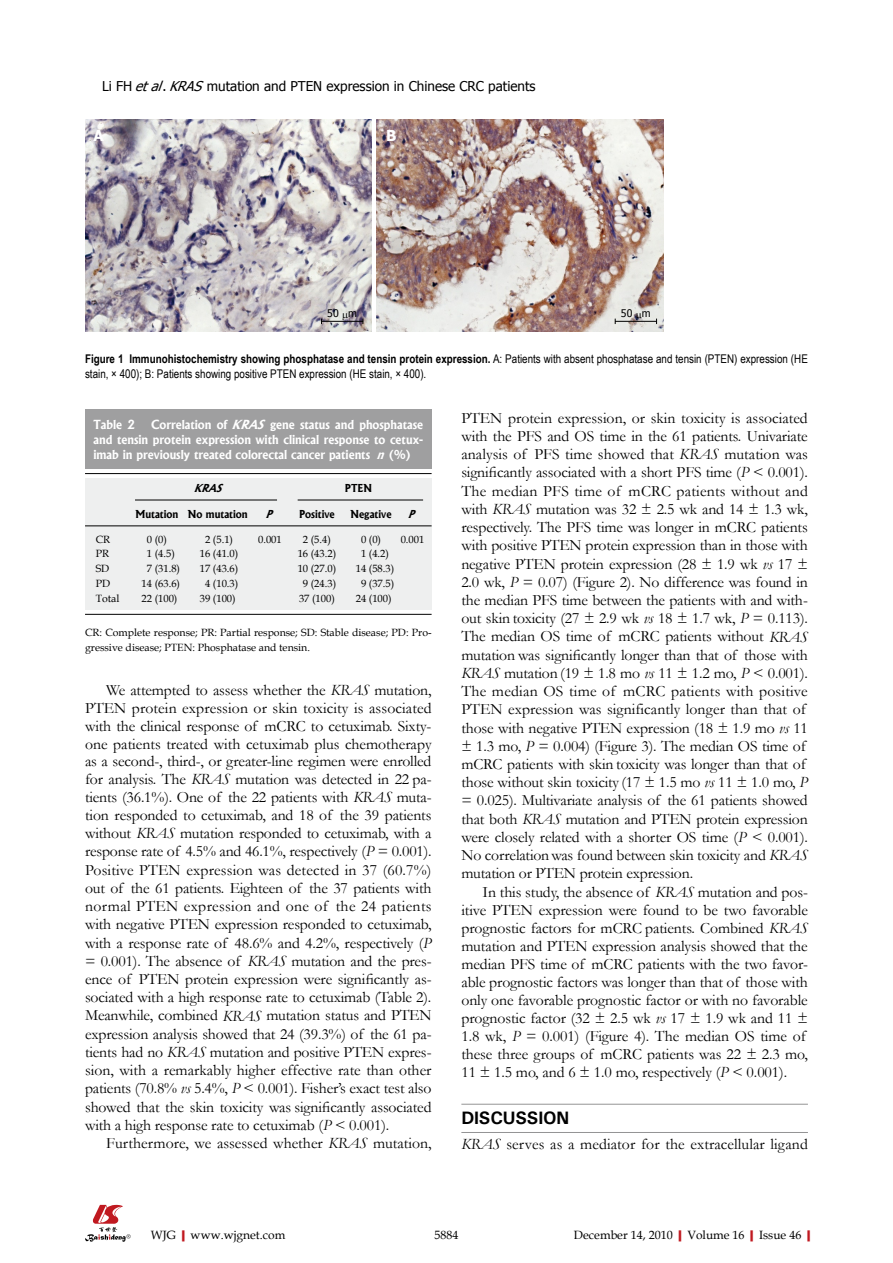
<style>
.page{position:relative;width:893px;height:1263px;background:#fff}
.page>*{position:absolute;margin:0;border:0;box-sizing:border-box;transform-origin:0 0}
.t1{font:700 18px "Univers";letter-spacing:-.01em;color:#000}
.t2{font:15.75px/18.3px "Garamond";letter-spacing:-.01em;color:#000}
.t3{font:700 15px "Tahoma";color:#fff}
.t4{font:13.5px "Tahoma";color:#000}
.t5{font:12px/15px "Arial Narrow";color:#000}
.t6{font:700 12px/15px "Albertus";color:#fff;text-align:justify}
.t7{font:12px "Book Antiqua";color:#000}
.t8{font:10.5px/15px "Book Antiqua";color:#000}
.t9{font:700 10.5px "Albertus";color:#000}
.t10{font:10.5px "Tahoma";color:#000}
.t11{font:italic 700 10.5px "Albertus";color:#000}
.s1{font-style:italic}
.s2{font-weight:700}
.s3{font-weight:700;color:#c01920}
</style>
<div class="page">
<svg style="left:85px;top:1205px;width:46px;height:37px"></svg>
<img style="left:85px;top:119px;width:287px;height:212px">
<hr style="left:321px;top:321px;width:42px;height:1px;background:#000">
<img style="left:377px;top:119px;width:286px;height:212px">
<hr style="left:615px;top:321px;width:42px;height:1px;background:#000">
<div style="left:85px;top:410px;width:347px;height:59px;background:#9f9fa0"></div>
<div style="left:85px;top:478px;width:347px;height:132px;background:#eeefef"></div>
<hr style="left:85px;top:473px;width:347px;height:1px;background:#000">
<hr style="left:85px;top:526px;width:347px;height:1px;background:#000">
<hr style="left:135px;top:500px;width:142px;height:1px;background:#000">
<hr style="left:298px;top:500px;width:125px;height:1px;background:#000">
<hr style="left:85px;top:614px;width:347px;height:1px;background:#000">
<hr style="left:461px;top:1104px;width:347px;height:1px;background:#949495">
<hr style="left:461px;top:1132px;width:347px;height:1px;background:#949495">
<svg style="left:343px;top:313px;width:5px;height:7px"></svg>
<svg style="left:636px;top:313px;width:6px;height:7px"></svg>
<p class="t4" style="left:102px;top:77px;width:435px">Li FH <span class="s1">etal</span>. <span class="s1">KRAS</span> mutation and PTEN expression in Chinese CRC patients</p>
<p class="t3" style="left:94px;top:125px;width:12px">A</p>
<p class="t3" style="left:386px;top:125px;width:12px">B</p>
<p class="t10" style="left:327px;top:306px;width:31px">50 m</p>
<p class="t10" style="left:621px;top:306px;width:31px">50 m</p>
<p class="t5" style="left:85px;top:351px;width:724px"><span class="s2">Figure 1 Immunohistochemistry showing phosphatase and tensin protein expression.</span> A: Patients with absent phosphatase and tensin (PTEN) expression (HE stain, × 400); B: Patients showing positive PTEN expression (HE stain, × 400).</p>
<p class="t6" style="left:94px;top:417px;width:43px">Table 2</p>
<p class="t6" style="left:94px;top:417px;width:331px;text-indent:57px">Correlation of <span class="s1">KRAS</span> gene status and phosphatase and tensin protein expression with clinical response to cetux&shy;imab in previously treated colorectal cancer patients <span class="s1">n</span> (%)</p>
<p class="t11" style="left:194px;top:482px;width:34px">KRAS</p>
<p class="t9" style="left:345px;top:482px;width:29px">PTEN</p>
<p class="t9" style="left:136px;top:507px;width:114px">Mutation No mutation</p>
<p class="t11" style="left:265px;top:507px;width:12px">P</p>
<p class="t9" style="left:299px;top:507px;width:37px">Positive</p>
<p class="t9" style="left:351px;top:507px;width:43px">Negative</p>
<p class="t11" style="left:408px;top:507px;width:12px">P</p>
<p class="t8" style="left:96px;top:531px;width:16px">CR</p>
<p class="t8" style="left:147px;top:531px;width:22px">0 (0)</p>
<p class="t8" style="left:205px;top:531px;width:29px">2 (5.1)</p>
<p class="t8" style="left:258px;top:531px;width:25px">0.001</p>
<p class="t8" style="left:303px;top:531px;width:29px">2 (5.4)</p>
<p class="t8" style="left:361px;top:531px;width:22px">0 (0)</p>
<p class="t8" style="left:401px;top:531px;width:25px">0.001</p>
<p class="t8" style="left:96px;top:546px;width:15px">PR</p>
<p class="t8" style="left:147px;top:546px;width:29px">1 (4.5)</p>
<p class="t8" style="left:200px;top:546px;width:40px">16 (41.0)</p>
<p class="t8" style="left:298px;top:546px;width:40px">16 (43.2)</p>
<p class="t8" style="left:361px;top:546px;width:29px">1 (4.2)</p>
<p class="t8" style="left:96px;top:561px;width:15px">SD</p>
<p class="t8" style="left:147px;top:561px;width:35px">7 (31.8)</p>
<p class="t8" style="left:200px;top:561px;width:40px">17 (43.6)</p>
<p class="t8" style="left:298px;top:561px;width:40px">10 (27.0)</p>
<p class="t8" style="left:356px;top:561px;width:40px">14 (58.3)</p>
<p class="t8" style="left:96px;top:576px;width:16px">PD</p>
<p class="t8" style="left:142px;top:576px;width:40px">14 (63.6)</p>
<p class="t8" style="left:205px;top:576px;width:35px">4 (10.3)</p>
<p class="t8" style="left:303px;top:576px;width:35px">9 (24.3)</p>
<p class="t8" style="left:361px;top:576px;width:35px">9 (37.5)</p>
<p class="t8" style="left:96px;top:590px;width:25px">Total</p>
<p class="t8" style="left:142px;top:590px;width:37px">22 (100)</p>
<p class="t8" style="left:200px;top:590px;width:37px">39 (100)</p>
<p class="t8" style="left:299px;top:590px;width:37px">37 (100)</p>
<p class="t8" style="left:356px;top:590px;width:37px">24 (100)</p>
<p class="t8" style="left:85px;top:624px;width:348px">CR: Complete response; PR: Partial response; SD: Stable disease; PD: Pro&shy;gressive disease; PTEN: Phosphatase and tensin.</p>
<p class="t2" style="left:85px;top:680px;width:348px;text-align:justify;text-indent:21px">We attempted to assess whether the <span class="s1">KRAS</span> mutation, PTEN protein expression or skin toxicity is associated with the clinical response of mCRC to cetuximab. Sixty&shy;one patients treated with cetuximab plus chemotherapy as a second-, third-, or greater-line regimen were enrolled for analysis. The <span class="s1">KRAS</span> mutation was detected in 22 pa&shy;tients (36.1%). One of the 22 patients with <span class="s1">KRAS</span> muta&shy;tion responded to cetuximab, and 18 of the 39 patients without <span class="s1">KRAS</span> mutation responded to cetuximab, with a response rate of 4.5% and 46.1%, respectively (<span class="s1">P</span> = 0.001).<br>Positive PTEN expression was detected in 37 (60.7%) out of the 61 patients. Eighteen of the 37 patients with normal PTEN expression and one of the 24 patients with negative PTEN expression responded to cetuximab, with a response rate of 48.6% and 4.2%, respectively (<span class="s1">P </span>= 0.001). The absence of <span class="s1">KRAS</span> mutation and the pres&shy;ence of PTEN protein expression were significantly as&shy;sociated with a high response rate to cetuximab (Table 2).<br>Meanwhile, combined <span class="s1">KRAS</span> mutation status and PTEN expression analysis showed that 24 (39.3%) of the 61 pa&shy;tients had no <span class="s1">KRAS</span> mutation and positive PTEN expres&shy;sion, with a remarkably higher effective rate than other patients (70.8% <span class="s1">vs</span> 5.4%, <span class="s1">P</span> &lt; 0.001). Fisher’s exact test also showed that the skin toxicity was significantly associated with a high response rate to cetuximab (<span class="s1">P</span> &lt; 0.001).</p>
<p class="t2" style="left:106px;top:1133px;width:327px">Furthermore, we assessed whether <span class="s1">KRAS</span> mutation,</p>
<p class="t2" style="left:461px;top:408px;width:348px">PTEN protein expression, or skin toxicity is associated with the PFS and OS time in the 61 patients. Univariate analysis of PFS time showed that <span class="s1">KRAS</span> mutation was significantly associated with a short PFS time (<span class="s1">P</span> &lt; 0.001).<br>The median PFS time of mCRC patients without and with <span class="s1">KRAS</span> mutation was 32 ± 2.5 wk and 14 ± 1.3 wk, respectively. The PFS time was longer in mCRC patients with positive PTEN protein expression than in those with negative PTEN protein expression (28 ± 1.9 wk <span class="s1">vs</span> 17 ± 2.0 wk, <span class="s1">P</span> = 0.07) (Figure 2). No difference was found in the median PFS time between the patients with and with&shy;out skin toxicity (27 ± 2.9 wk <span class="s1">vs</span> 18 ± 1.7 wk, <span class="s1">P</span> = 0.113).<br>The median OS time of mCRC patients without <span class="s1">KRAS </span>mutation was significantly longer than that of those with <span class="s1">KRAS</span> mutation (19 ± 1.8 mo <span class="s1">vs</span> 11 ± 1.2 mo, <span class="s1">P</span> &lt; 0.001).<br>The median OS time of mCRC patients with positive PTEN expression was significantly longer than that of those with negative PTEN expression (18 ± 1.9 mo <span class="s1">vs</span> 11 ± 1.3 mo, <span class="s1">P</span> = 0.004) (Figure 3). The median OS time of mCRC patients with skin toxicity was longer than that of those without skin toxicity (17 ± 1.5 mo <span class="s1">vs</span> 11 ± 1.0 mo, <span class="s1">P </span>= 0.025). Multivariate analysis of the 61 patients showed that both <span class="s1">KRAS</span> mutation and PTEN protein expression were closely related with a shorter OS time (<span class="s1">P</span> &lt; 0.001).<br>No correlationwas found between skin toxicity and <span class="s1">KRAS </span>mutation or PTEN protein expression.</p>
<p class="t2" style="left:461px;top:882px;width:348px;text-indent:21px">In this study, the absence of <span class="s1">KRAS</span> mutation and pos&shy;itive PTEN expression were found to be two favorable prognostic factors for mCRC patients. Combined <span class="s1">KRAS </span>mutation and PTEN expression analysis showed that the median PFS time of mCRC patients with the two favor&shy;able prognostic factors was longer than that of those with only one favorable prognostic factor or with no favorable prognostic factor (32 ± 2.5 wk <span class="s1">vs</span> 17 ± 1.9 wk and 11 ± 1.8 wk, <span class="s1">P</span> = 0.001) (Figure 4). The median OS time of these three groups of mCRC patients was 22 ± 2.3 mo, 11 ± 1.5 mo, and 6 ± 1.0 mo, respectively (<span class="s1">P</span> &lt; 0.001).</p>
<p class="t1" style="left:461px;top:1106px;width:110px">DISCUSSION</p>
<p class="t2" style="left:461px;top:1134px;width:348px"><span class="s1">KRAS</span> serves as a mediator for the extracellular ligand</p>
<p class="t7" style="left:151px;top:1226px;width:136px">WJG<span class="s3">|</span>www.wjgnet.com</p>
<p class="t7" style="left:434px;top:1226px;width:25px">5884</p>
<p class="t7" style="left:574px;top:1226px;width:243px">December 14, 2010<span class="s3">|</span>Volume 16<span class="s3">|</span>Issue 46<span class="s3">|</span></p>
</div>
